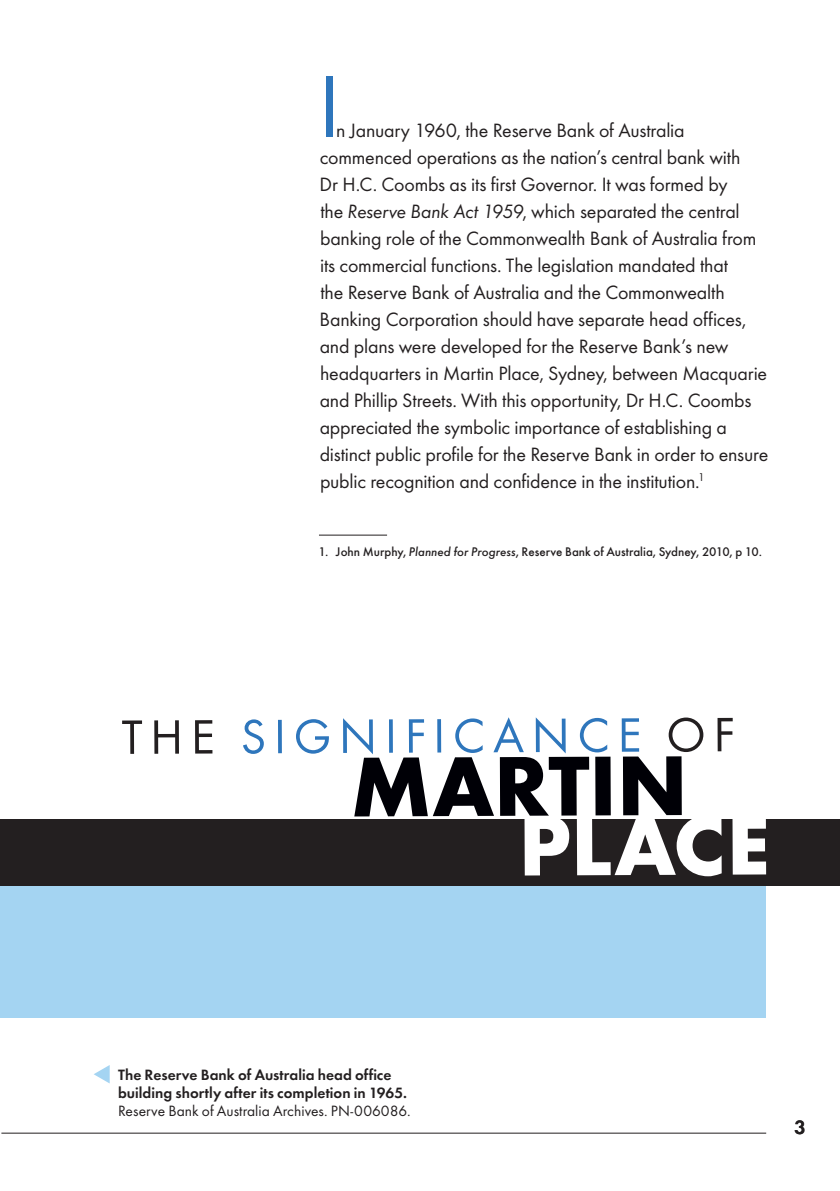
<style>
.page{position:relative;width:840px;height:1191px;background:#fff}
.page>*{position:absolute;margin:0;border:0;box-sizing:border-box;transform-origin:0 0}
.Body{font:90px "Futura T";color:#2e76bc}
._04_Heading_Black{font:700 88px "Futura T";letter-spacing:-.005em;color:#000006}
._04_Heading_Black-2{font:700 88px "Futura T";color:#fff}
._04_Heading_Black-3{font:50px "Futura T";letter-spacing:.145em;color:#2e76bc}
.Body-2{font:20px/27px "Futura T";letter-spacing:-.01em;color:#231f20}
.t1{font:600 20px "Futura T";color:#231f20}
.Captions{font:600 15.6px/18px "Futura T";letter-spacing:.005em;color:#231f20}
.Footnote{font:500 13px "Futura T";color:#231f20}
.s1{font-style:italic}
.s2{color:#231f20}
.s3{font-weight:400}
</style>
<div class="page">
<div style="left:0;top:819px;width:839px;height:66px;background:#231f20"></div>
<hr style="left:319px;top:534px;width:68px;height:1px;background:#231f20">
<svg style="left:94px;top:1065px;width:16px;height:18px"></svg>
<div style="left:0;top:885px;width:765px;height:132px;background:#a4d4f2"></div>
<hr style="left:1px;top:1132px;width:764px;height:1px;background:#231f20">
<p class="Body" style="left:318px;top:55px;width:24px">I</p>
<p class="Body-2" style="left:319px;top:117px;width:450px;text-indent:17px">n January 1960, the Reserve Bank of Australia commenced operations as the nation’s central bank with<br>Dr H.C. Coombs as its first Governor. It was formed by<br>the <span class="s1">Reserve Bank Act 1959</span>, which separated the central banking role of the Commonwealth Bank of Australia from its commercial functions. The legislation mandated that<br>the Reserve Bank of Australia and the Commonwealth Banking Corporation should have separate head offices, and plans were developed for the Reserve Bank’s new headquarters in Martin Place, Sydney, between Macquarie and Phillip Streets. With this opportunity, Dr H.C. Coombs appreciated the symbolic importance of establishing a distinct public profile for the Reserve Bank in order to ensure public recognition and confidence in the institution.<sup>1</sup></p>
<p class="Footnote" style="left:318px;top:544px;width:445px">1. John Murphy, <span class="s1">Planned for Progress</span>, Reserve Bank of Australia, Sydney, 2010, p 10.</p>
<p class="_04_Heading_Black-3" style="left:121px;top:707px;width:614px"><span class="s2">THE</span> SIGNIFICANCE <span class="s2">OF</span></p>
<p class="_04_Heading_Black" style="left:350px;top:734px;width:339px">MARTIN</p>
<p class="_04_Heading_Black-2" style="left:518px;top:793px;width:253px">PLACE</p>
<p class="Captions" style="left:118px;top:1065px;width:294px">The Reserve Bank of Australia head office building shortly after its completion in 1965.<br><span class="s3">Reserve Bank of Australia Archives. PN-006086.</span></p>
<p class="t1" style="left:794px;top:1115px;width:13px">3</p>
</div>
